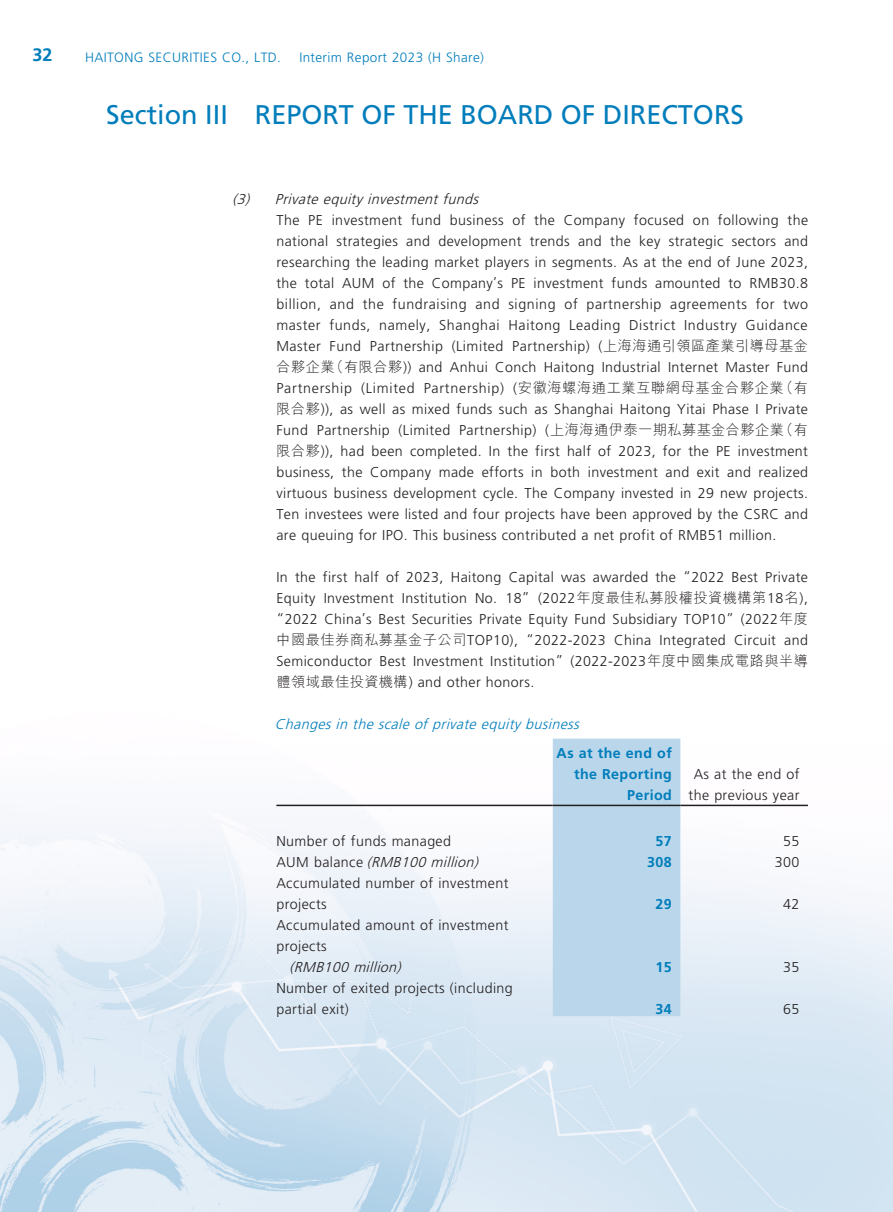
<style>
.page{position:relative;width:893px;height:1212px;background:#fff}
.page>*{position:absolute;margin:0;border:0;box-sizing:border-box;transform-origin:0 0}
.t1{font:27px "Frutiger LT Std";color:#007dbb}
.t2{font:700 18px "Frutiger LT Std";color:#007dbb}
.t3{font:300 14.25px/21px "Frutiger LT Std";letter-spacing:.03em;color:#231f20}
.t4{font:italic 300 14.25px "Frutiger LT Std";color:#231f20}
.t5{font:700 14.25px/21px "Frutiger LT Std";letter-spacing:.03em;color:#007dbb;text-align:right}
.t6{font:italic 300 14.25px "Frutiger LT Std";color:#007dbb}
.t7{font:300 13.5px "Frutiger LT Std";letter-spacing:.03em;color:#007dbb}
.s1{font-family:"M Hei HK"}
.s2{font-style:normal}
</style>
<div class="page">
<img style="left:0;top:738px;width:893px;height:474px">
<div style="left:553px;top:739px;width:127px;height:277px;background:#bad6eb"></div>
<hr style="left:276px;top:805px;width:277px;height:1px;background:#231f20">
<hr style="left:553px;top:805px;width:127px;height:1px;background:#231f20">
<hr style="left:680px;top:805px;width:128px;height:1px;background:#231f20">
<p class="t2" style="left:33px;top:44px;width:22px">32</p>
<p class="t7" style="left:85px;top:49px;width:197px">HAITONG SECURITIES CO., LTD.</p>
<p class="t7" style="left:299px;top:49px;width:186px">Interim Report 2023 (H Share)</p>
<h1 class="t1" style="left:106px;top:99px;width:639px">Section III REPORT OF THE BOARD OF DIRECTORS</h1>
<p class="t4" style="left:232px;top:191px;width:252px">(3) Private equityinvestmentfunds</p>
<p class="t3" style="left:276px;top:210px;width:533px;text-align:justify">The PE investment fund business of the Company focused on following the national strategies and development trends and the key strategic sectors and researching the leading market players in segments. As at the end of June 2023, the total AUM of the Company’s PE investment funds amounted to RMB30.8 billion, and the fundraising and signing of partnership agreements for two master funds, namely, Shanghai Haitong Leading District Industry Guidance Master Fund Partnership (Limited Partnership) (<span class="s1">上海海通引領區產業引導母基金合夥企業（有限合夥</span>)) and Anhui Conch Haitong Industrial Internet Master Fund Partnership (Limited Partnership) (<span class="s1">安徽海螺海通工業互聯網母基金合夥企業（有限合夥</span>)), as well as mixed funds such as Shanghai Haitong Yitai Phase I Private Fund Partnership (Limited Partnership) (<span class="s1">上海海通伊泰一期私募基金合夥企業（有限合夥</span>)), had been completed. In the first half of 2023, for the PE investment business, the Company made efforts in both investment and exit and realized virtuous business development cycle. The Company invested in 29 new projects.<br>Ten investees were listed and four projects have been approved by the CSRC and are queuing for IPO. This business contributed a net profit of RMB51 million.</p>
<p class="t3" style="left:276px;top:567px;width:533px;text-align:justify">In the first half of 2023, Haitong Capital was awarded the “2022 Best Private Equity Investment Institution No. 18” (2022<span class="s1">年度最佳私募股權投資機構第</span>18<span class="s1">名</span>), “2022 China’s Best Securities Private Equity Fund Subsidiary TOP10” (2022<span class="s1">年度中國最佳券商私募基金子公司</span>TOP10), “2022-2023 China Integrated Circuit and Semiconductor Best Investment Institution” (2022-2023<span class="s1">年度中國集成電路與半導體領域最佳投資機構</span>) and other honors.</p>
<p class="t6" style="left:275px;top:716px;width:310px">Changesin the scale ofprivate equitybusiness</p>
<p class="t5" style="left:557px;top:742px;width:117px">As at the end of the Reporting<br>Period</p>
<p class="t3" style="left:689px;top:764px;width:112px;text-align:center">As at the end of the previous year</p>
<p class="t3" style="left:276px;top:831px;width:176px">Number of funds managed</p>
<p class="t5" style="left:656px;top:831px;width:18px">57</p>
<p class="t3" style="left:783px;top:831px;width:18px">55</p>
<p class="t4" style="left:276px;top:854px;width:207px"><span class="s2">A U M b a l a n c e</span> (RMB100 million)</p>
<p class="t5" style="left:647px;top:852px;width:26px">308</p>
<p class="t3" style="left:775px;top:852px;width:26px">300</p>
<p class="t3" style="left:276px;top:873px;width:234px">Accumulated number of investment projects</p>
<p class="t5" style="left:656px;top:894px;width:18px">29</p>
<p class="t3" style="left:783px;top:894px;width:18px">42</p>
<p class="t3" style="left:276px;top:915px;width:234px">Accumulated amount of investment projects</p>
<p class="t4" style="left:290px;top:959px;width:117px">(RMB100 million)</p>
<p class="t5" style="left:656px;top:957px;width:18px">15</p>
<p class="t3" style="left:783px;top:957px;width:18px">35</p>
<p class="t3" style="left:276px;top:978px;width:238px">Number of exited projects (including partial exit)</p>
<p class="t5" style="left:656px;top:999px;width:18px">34</p>
<p class="t3" style="left:783px;top:999px;width:18px">65</p>
</div>
